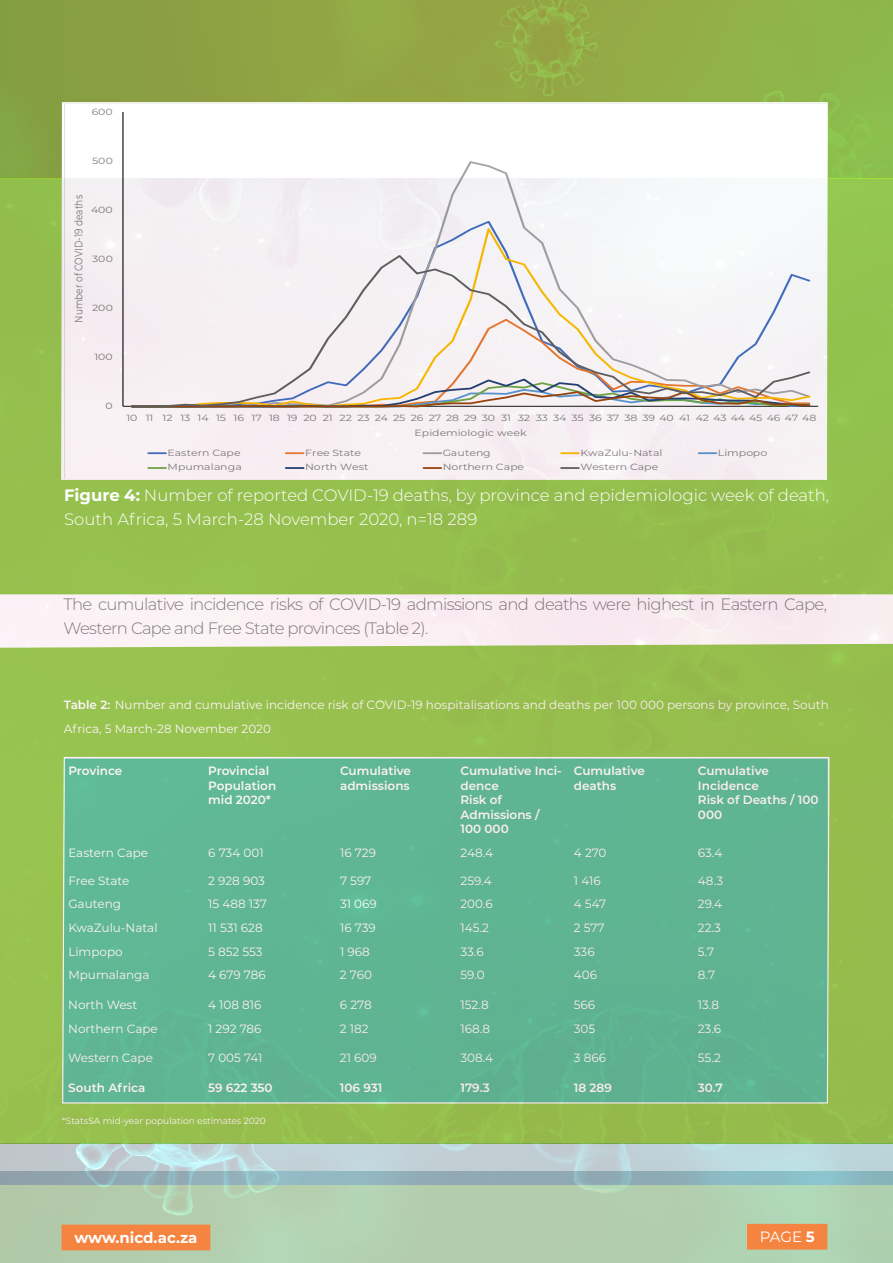
<style>
.page{position:relative;width:893px;height:1263px;background:#fff}
.page>*{position:absolute;margin:0;border:0;box-sizing:border-box;transform-origin:0 0}
.t1{font:300 16.5px/24px "Montserrat";letter-spacing:-.04em;color:#808080}
.t2{font:300 16.5px/24px "Montserrat";color:#fff}
.t3{font:700 15px "Montserrat";color:#fff}
.t4{font:15px "Montserrat";color:#fff}
.t5{font:12px/24px "Montserrat";color:#fff}
.t6{font:600 12px/14.4px "Montserrat";color:#fff}
.t7{font:10.95px "Montserrat";letter-spacing:-.005em;color:#7f7f7f;scale:.82 1}
.t8{font:9px "Montserrat";letter-spacing:-.01em;color:#7f7f7f;scale:1.22 1}
.t9{font:9px "Montserrat";color:#fff}
.t10{font:9px "Montserrat";letter-spacing:.01em;color:#7f7f7f;scale:1.22 1}
.s1{font-weight:700}
.s2{font-weight:600}
</style>
<div class="page">
<img style="left:0;top:1144px;width:893px;height:27px">
<div style="left:0;top:0;width:893px;height:179px;background:linear-gradient(to right,#8c9b40,#94b74b)"></div>
<svg style="left:61px;top:102px;width:767px;height:77px"></svg>
<div style="left:0;top:1171px;width:893px;height:92px;background:#b2cead"></div>
<img style="left:0;top:1171px;width:893px;height:13px">
<div style="left:748px;top:1224px;width:79px;height:25px;background:#f58441"></div>
<div style="left:62px;top:1225px;width:148px;height:25px;background:#f58441"></div>
<img style="left:0;top:179px;width:893px;height:965px">
<p class="t8" style="left:92px;top:105px;width:19px">600</p>
<p class="t8" style="left:92px;top:154px;width:19px">500</p>
<p class="t7" style="left:71px;top:322px;width:157px;rotate:-90deg">Number of COVID-19 deaths</p>
<p class="t8" style="left:91px;top:203px;width:19px">400</p>
<p class="t8" style="left:92px;top:252px;width:19px">300</p>
<p class="t8" style="left:92px;top:301px;width:19px">200</p>
<p class="t8" style="left:94px;top:350px;width:16px">100</p>
<p class="t8" style="left:106px;top:400px;width:7px">0</p>
<p class="t8" style="left:126px;top:411px;width:567px">10 11 12 13 14 15 16 17 18 19 20 21 22 23 24 25 26 27 28 29 30 31 32 33 34 35 36 37 38 39 40 41 42 43 44 45 46 47 48</p>
<p class="t8" style="left:415px;top:427px;width:93px">Epidemiologic week</p>
<p class="t8" style="left:168px;top:446px;width:62px">Eastern Cape</p>
<p class="t8" style="left:305px;top:446px;width:47px">Free State</p>
<p class="t8" style="left:443px;top:446px;width:41px">Gauteng</p>
<p class="t8" style="left:580px;top:446px;width:69px">KwaZulu-Natal</p>
<p class="t8" style="left:718px;top:446px;width:42px">Limpopo</p>
<p class="t10" style="left:168px;top:461px;width:62px">Mpumalanga</p>
<p class="t8" style="left:305px;top:461px;width:53px">North West</p>
<p class="t8" style="left:443px;top:461px;width:68px">Northern Cape</p>
<p class="t8" style="left:580px;top:461px;width:66px">Western Cape</p>
<p class="t2" style="left:64px;top:483px;width:766px"><span class="s1">Figure 4:</span> Number of reported COVID-19 deaths, by province and epidemiologic week of death,<br>South Africa, 5 March-28 November 2020, n=18 289</p>
<p class="t1" style="left:64px;top:592px;width:765px">The cumulative incidence risks of COVID-19 admissions and deaths were highest in Eastern Cape,<br>Western Cape and Free State provinces (Table 2).</p>
<p class="t5" style="left:64px;top:692px;width:766px"><span class="s2">Table 2:</span> Number and cumulative incidence risk of COVID-19 hospitalisations and deaths per 100 000 persons by province, South<br>Africa, 5 March-28 November 2020</p>
<p class="t6" style="left:68px;top:763px;width:56px">Province</p>
<p class="t6" style="left:208px;top:763px;width:69px">Provincial<br>Population mid 2020*</p>
<p class="t6" style="left:340px;top:763px;width:73px">Cumulative admissions</p>
<p class="t6" style="left:461px;top:763px;width:103px">Cumulative Inci&shy;dence<br>Risk of<br>Admissions /<br>100 000</p>
<p class="t6" style="left:574px;top:763px;width:73px">Cumulative deaths</p>
<p class="t6" style="left:698px;top:763px;width:122px">Cumulative<br>Incidence<br>Risk of Deaths / 100<br>000</p>
<p class="t5" style="left:68px;top:840px;width:81px">Eastern Cape</p>
<p class="t5" style="left:208px;top:840px;width:57px">6 734 001</p>
<p class="t5" style="left:340px;top:840px;width:37px">16 729</p>
<p class="t5" style="left:460px;top:840px;width:34px">248.4</p>
<p class="t5" style="left:574px;top:840px;width:34px">4 270</p>
<p class="t5" style="left:698px;top:840px;width:26px">63.4</p>
<p class="t5" style="left:68px;top:868px;width:62px">Free State</p>
<p class="t5" style="left:208px;top:868px;width:58px">2 928 903</p>
<p class="t5" style="left:340px;top:868px;width:33px">7 597</p>
<p class="t5" style="left:460px;top:868px;width:33px">259.4</p>
<p class="t5" style="left:574px;top:868px;width:28px">1 416</p>
<p class="t5" style="left:698px;top:868px;width:27px">48.3</p>
<p class="t5" style="left:68px;top:892px;width:54px">Gauteng</p>
<p class="t5" style="left:208px;top:892px;width:60px">15 488 137</p>
<p class="t5" style="left:340px;top:892px;width:38px">31 069</p>
<p class="t5" style="left:460px;top:892px;width:34px">200.6</p>
<p class="t5" style="left:574px;top:892px;width:34px">4 547</p>
<p class="t5" style="left:698px;top:892px;width:26px">29.4</p>
<p class="t5" style="left:68px;top:915px;width:91px">KwaZulu-Natal</p>
<p class="t5" style="left:208px;top:915px;width:56px">11 531 628</p>
<p class="t5" style="left:340px;top:915px;width:37px">16 739</p>
<p class="t5" style="left:460px;top:915px;width:30px">145.2</p>
<p class="t5" style="left:574px;top:915px;width:32px">2 577</p>
<p class="t5" style="left:698px;top:915px;width:25px">22.3</p>
<p class="t5" style="left:68px;top:939px;width:56px">Limpopo</p>
<p class="t5" style="left:208px;top:939px;width:56px">5 852 553</p>
<p class="t5" style="left:340px;top:939px;width:31px">1 968</p>
<p class="t5" style="left:460px;top:939px;width:25px">33.6</p>
<p class="t5" style="left:574px;top:939px;width:22px">336</p>
<p class="t5" style="left:698px;top:939px;width:18px">5.7</p>
<p class="t5" style="left:68px;top:962px;width:83px">Mpumalanga</p>
<p class="t5" style="left:208px;top:962px;width:59px">4 679 786</p>
<p class="t5" style="left:340px;top:962px;width:34px">2 760</p>
<p class="t5" style="left:460px;top:962px;width:26px">59.0</p>
<p class="t5" style="left:574px;top:962px;width:25px">406</p>
<p class="t5" style="left:698px;top:962px;width:19px">8.7</p>
<p class="t5" style="left:68px;top:992px;width:71px">North West</p>
<p class="t5" style="left:208px;top:992px;width:55px">4 108 816</p>
<p class="t5" style="left:340px;top:992px;width:33px">6 278</p>
<p class="t5" style="left:460px;top:992px;width:30px">152.8</p>
<p class="t5" style="left:574px;top:992px;width:23px">566</p>
<p class="t5" style="left:698px;top:992px;width:23px">13.8</p>
<p class="t5" style="left:68px;top:1016px;width:91px">Northern Cape</p>
<p class="t5" style="left:208px;top:1016px;width:55px">1 292 786</p>
<p class="t5" style="left:340px;top:1016px;width:30px">2 182</p>
<p class="t5" style="left:460px;top:1016px;width:31px">168.8</p>
<p class="t5" style="left:574px;top:1016px;width:23px">305</p>
<p class="t5" style="left:698px;top:1016px;width:25px">23.6</p>
<p class="t5" style="left:68px;top:1045px;width:86px">Western Cape</p>
<p class="t5" style="left:208px;top:1045px;width:56px">7 005 741</p>
<p class="t5" style="left:340px;top:1045px;width:38px">21 609</p>
<p class="t5" style="left:460px;top:1045px;width:34px">308.4</p>
<p class="t5" style="left:574px;top:1045px;width:34px">3 866</p>
<p class="t5" style="left:698px;top:1045px;width:25px">55.2</p>
<p class="t6" style="left:68px;top:1080px;width:79px">South Africa</p>
<p class="t6" style="left:208px;top:1080px;width:66px">59 622 350</p>
<p class="t6" style="left:340px;top:1080px;width:44px">106 931</p>
<p class="t6" style="left:460px;top:1080px;width:31px">179.3</p>
<p class="t6" style="left:574px;top:1080px;width:40px">18 289</p>
<p class="t6" style="left:698px;top:1080px;width:26px">30.7</p>
<p class="t9" style="left:62px;top:1115px;width:205px">*StatsSA mid-year population estimates 2020</p>
<p class="t3" style="left:74px;top:1227px;width:125px">www.nicd.ac.za</p>
<p class="t4" style="left:760px;top:1226px;width:57px">PAGE <span class="s1">5</span></p>
</div>
